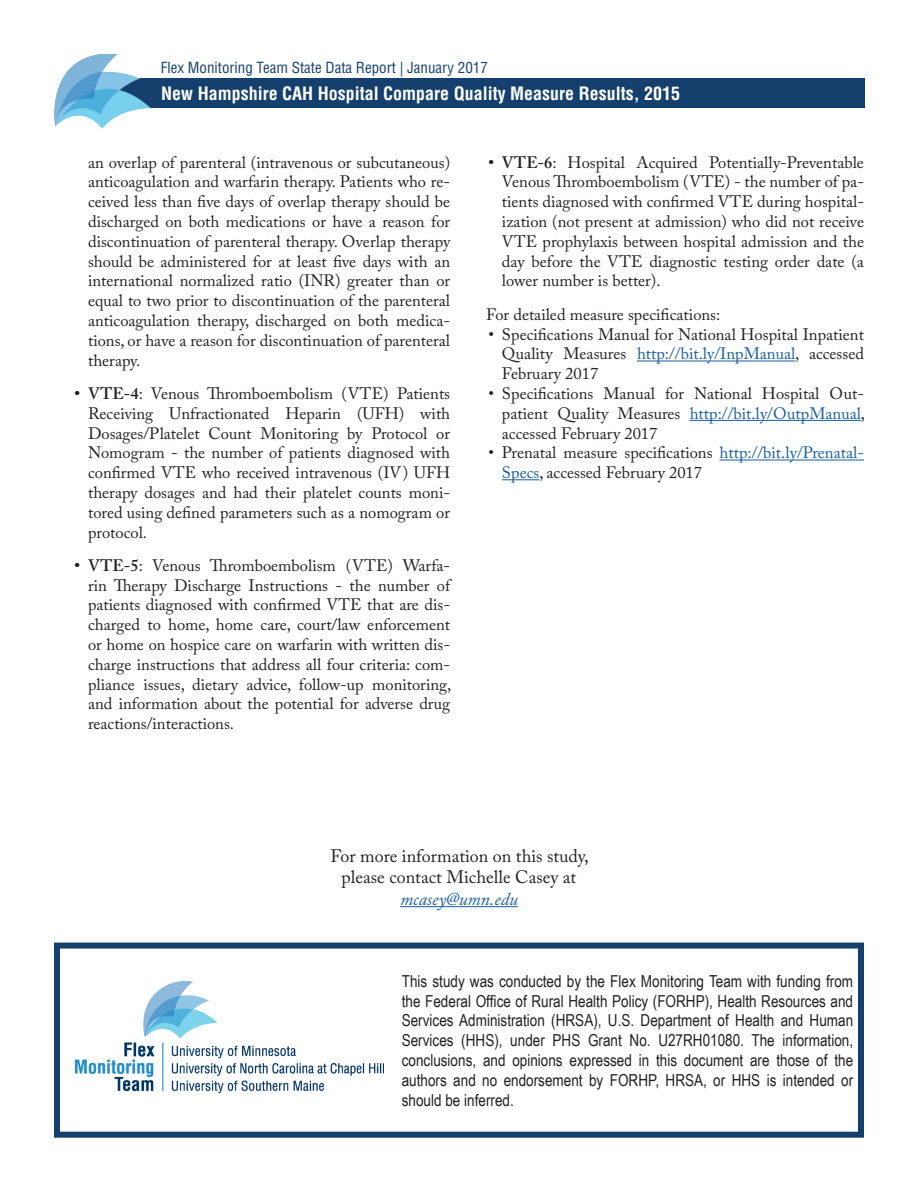
<style>
.page{position:relative;width:918px;height:1188px;background:#fff}
.page>*{position:absolute;margin:0;border:0;box-sizing:border-box;transform-origin:0 0}
.t1{font:18px "Adobe Caslon Pro";color:#231f20}
.t2{font:700 condensed 18px "Helvetica LT Std";color:#fff}
.t3{font:italic 18px "Adobe Caslon Pro";color:#175d9e}
.FMT_body_text{font:16.5px/19.8px "Adobe Caslon Pro";color:#231f20;text-align:justify}
.t4{font:16.5px/19.8px "Arial Narrow";color:#231f20;text-align:justify}
.t5{font:condensed 15px "Helvetica LT Pro";color:#15406d}
.s1{font-weight:600}
.s2{color:#175d9e}
</style>
<div class="page">
<hr style="left:637px;top:361px;width:158px;height:1px;background:#175d9e">
<hr style="left:690px;top:420px;width:171px;height:1px;background:#175d9e">
<hr style="left:720px;top:460px;width:144px;height:1px;background:#175d9e">
<hr style="left:502px;top:479px;width:37px;height:1px;background:#175d9e">
<hr style="left:400px;top:906px;width:118px;height:1px;background:#175d9e">
<div style="left:54px;top:943px;width:810px;height:195px;background:#fff;border:6px solid #15406d"></div>
<img style="left:76px;top:982px;width:307px;height:111px">
<div style="left:118px;top:79px;width:747px;height:29px;background:#15406d"></div>
<img style="left:54px;top:54px;width:97px;height:74px">
<p class="t5" style="left:161px;top:58px;width:328px">Flex Monitoring Team State Data Report | January 2017</p>
<p class="t2" style="left:161px;top:82px;width:520px">New Hampshire CAH Hospital Compare Quality Measure Results, 2015</p>
<p class="FMT_body_text" style="left:88px;top:152px;width:364px">an overlap of parenteral (intravenous or subcutaneous) anticoagulation and warfarin therapy. Patients who re&shy;ceived less than five days of overlap therapy should be discharged on both medications or have a reason for discontinuation of parenteral therapy. Overlap therapy should be administered for at least five days with an international normalized ratio (INR) greater than or equal to two prior to discontinuation of the parenteral anticoagulation therapy, discharged on both medica&shy;tions, or have a reason for discontinuation of parenteral therapy.</p>
<p class="FMT_body_text" style="left:88px;top:383px;width:364px;text-indent:-14px"><span class="s1">• VTE-4</span>: Venous Thromboembolism (VTE) Patients Receiving Unfractionated Heparin (UFH) with Dosages/Platelet Count Monitoring by Protocol or Nomogram - the number of patients diagnosed with confirmed VTE who received intravenous (IV) UFH therapy dosages and had their platelet counts moni&shy;tored using defined parameters such as a nomogram or protocol.</p>
<p class="FMT_body_text" style="left:88px;top:555px;width:365px;text-indent:-14px"><span class="s1">• VTE-5</span>: Venous Thromboembolism (VTE) Warfa&shy;rin Therapy Discharge Instructions - the number of patients diagnosed with confirmed VTE that are dis&shy;charged to home, home care, court/law enforcement or home on hospice care on warfarin with written dis&shy;charge instructions that address all four criteria: com&shy;pliance issues, dietary advice, follow-up monitoring, and information about the potential for adverse drug reactions/interactions.</p>
<p class="FMT_body_text" style="left:502px;top:152px;width:364px;text-indent:-14px"><span class="s1">• VTE-6</span>: Hospital Acquired Potentially-Preventable Venous Thromboembolism (VTE) - the number of pa&shy;tients diagnosed with confirmed VTE during hospital&shy;ization (not present at admission) who did not receive VTE prophylaxis between hospital admission and the day before the VTE diagnostic testing order date (a lower number is better).</p>
<p class="FMT_body_text" style="left:486px;top:304px;width:236px">For detailed measure specifications:</p>
<p class="FMT_body_text" style="left:502px;top:324px;width:364px;text-indent:-14px">• Specifications Manual for National Hospital Inpatient Quality Measures <span class="s2">http://bit.ly/InpManual</span>, accessed February 2017</p>
<p class="FMT_body_text" style="left:502px;top:383px;width:365px;text-indent:-14px">• Specifications Manual for National Hospital Out&shy;patient Quality Measures <span class="s2">http://bit.ly/OutpManual</span>, accessed February 2017</p>
<p class="FMT_body_text" style="left:502px;top:443px;width:364px;text-indent:-14px">• Prenatal measure specifications <span class="s2">http://bit.ly/Prenatal-<br>Specs</span>, accessed February 2017</p>
<p class="t1" style="left:331px;top:845px;width:260px">For more information on this study,</p>
<p class="t1" style="left:342px;top:867px;width:236px">please contact Michelle Casey at</p>
<p class="t3" style="left:400px;top:888px;width:119px">mcasey@umn.edu</p>
<p class="t4" style="left:402px;top:970px;width:453px">This study was conducted by the Flex Monitoring Team with funding from the Federal Office of Rural Health Policy (FORHP), Health Resources and Services Administration (HRSA), U.S. Department of Health and Human Services (HHS), under PHS Grant No. U27RH01080. The information, conclusions, and opinions expressed in this document are those of the authors and no endorsement by FORHP, HRSA, or HHS is intended or should be inferred.</p>
</div>
